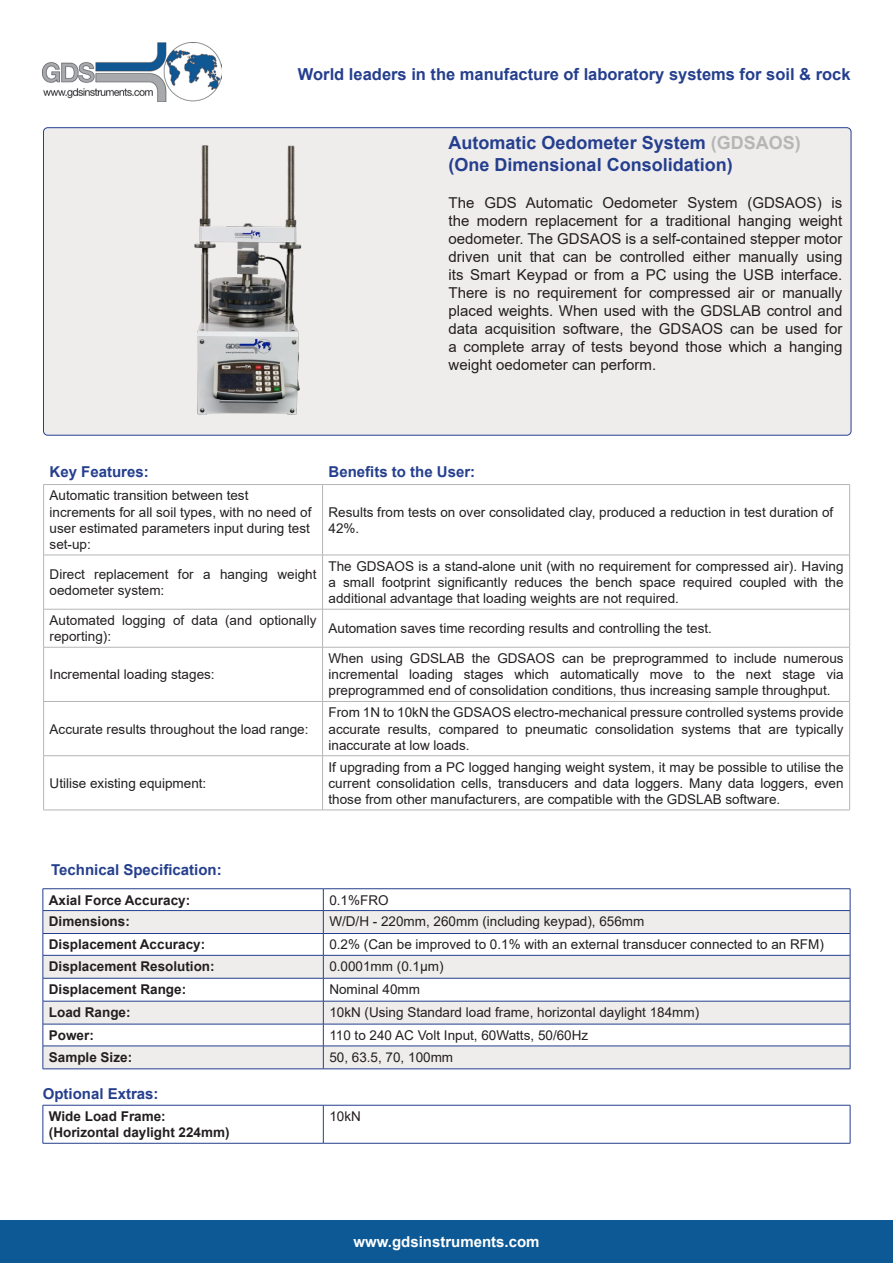
<style>
.page{position:relative;width:893px;height:1263px;background:#fff}
.page>*{position:absolute;margin:0;border:0;box-sizing:border-box;transform-origin:0 0}
.t1{font:700 18px "Arial";color:#253f8e}
.t2{font:700 16.5px "Arial";color:#253f8e}
.t3{font:15px/18px "Arial";color:#231f20;text-align:justify}
.t4{font:700 15px "Arial";color:#253f8e}
.t5{font:700 15px "Arial";color:#fff}
.t6{font:13.5px/16.2px "Arial";color:#231f20}
.t7{font:700 13.5px "Arial";color:#231f20}
.s1{color:#b6b6b6}
</style>
<div class="page">
<div style="left:43px;top:128px;width:808px;height:307px;background:#efedec;border-radius:4px"></div>
<hr style="left:43px;top:484px;width:280px;height:1px;background:#b6b6b6">
<hr style="left:43px;top:485px;width:1px;height:70px;background:#b6b6b6">
<hr style="left:323px;top:484px;width:527px;height:1px;background:#b6b6b6">
<hr style="left:322px;top:485px;width:1px;height:70px;background:#b6b6b6">
<hr style="left:849px;top:485px;width:1px;height:70px;background:#b6b6b6">
<hr style="left:43px;top:555px;width:280px;height:1px;background:#b6b6b6">
<hr style="left:43px;top:555px;width:1px;height:54px;background:#b6b6b6">
<hr style="left:323px;top:555px;width:527px;height:1px;background:#b6b6b6">
<hr style="left:322px;top:555px;width:1px;height:54px;background:#b6b6b6">
<hr style="left:849px;top:555px;width:1px;height:54px;background:#b6b6b6">
<hr style="left:43px;top:609px;width:280px;height:1px;background:#b6b6b6">
<hr style="left:43px;top:609px;width:1px;height:38px;background:#b6b6b6">
<hr style="left:323px;top:609px;width:527px;height:1px;background:#b6b6b6">
<hr style="left:322px;top:609px;width:1px;height:38px;background:#b6b6b6">
<hr style="left:849px;top:609px;width:1px;height:38px;background:#b6b6b6">
<hr style="left:43px;top:647px;width:280px;height:1px;background:#b6b6b6">
<hr style="left:43px;top:647px;width:1px;height:54px;background:#b6b6b6">
<hr style="left:323px;top:647px;width:527px;height:1px;background:#b6b6b6">
<hr style="left:322px;top:647px;width:1px;height:54px;background:#b6b6b6">
<hr style="left:849px;top:647px;width:1px;height:54px;background:#b6b6b6">
<hr style="left:43px;top:701px;width:280px;height:1px;background:#b6b6b6">
<hr style="left:43px;top:702px;width:1px;height:53px;background:#b6b6b6">
<hr style="left:323px;top:701px;width:527px;height:1px;background:#b6b6b6">
<hr style="left:322px;top:702px;width:1px;height:53px;background:#b6b6b6">
<hr style="left:849px;top:702px;width:1px;height:53px;background:#b6b6b6">
<hr style="left:43px;top:755px;width:280px;height:1px;background:#b6b6b6">
<hr style="left:43px;top:756px;width:1px;height:54px;background:#b6b6b6">
<hr style="left:323px;top:755px;width:527px;height:1px;background:#b6b6b6">
<hr style="left:322px;top:756px;width:1px;height:54px;background:#b6b6b6">
<hr style="left:849px;top:756px;width:1px;height:54px;background:#b6b6b6">
<hr style="left:43px;top:810px;width:280px;height:1px;background:#b6b6b6">
<hr style="left:323px;top:810px;width:527px;height:1px;background:#b6b6b6">
<hr style="left:43px;top:888px;width:280px;height:1px;background:#253f8e">
<hr style="left:323px;top:888px;width:527px;height:1px;background:#253f8e">
<svg style="left:43px;top:889px;width:808px;height:180px"></svg>
<hr style="left:43px;top:1068px;width:280px;height:1px;background:#253f8e">
<hr style="left:323px;top:1068px;width:527px;height:1px;background:#253f8e">
<hr style="left:43px;top:1105px;width:280px;height:1px;background:#253f8e">
<hr style="left:43px;top:1105px;width:1px;height:38px;background:#253f8e">
<hr style="left:323px;top:1105px;width:527px;height:1px;background:#253f8e">
<hr style="left:323px;top:1105px;width:1px;height:38px;background:#253f8e">
<hr style="left:850px;top:1105px;width:1px;height:38px;background:#253f8e">
<hr style="left:43px;top:1143px;width:280px;height:1px;background:#253f8e">
<hr style="left:323px;top:1143px;width:527px;height:1px;background:#253f8e">
<img style="left:43px;top:43px;width:178px;height:58px">
<div style="left:0;top:1220px;width:893px;height:43px;background:#0d5995"></div>
<img style="left:194px;top:145px;width:108px;height:270px">
<p class="t2" style="left:298px;top:62px;width:554px">World leaders in the manufacture of laboratory systems for soil &amp; rock</p>
<p class="t1" style="left:449px;top:130px;width:354px">Automatic Oedometer System <span class="s1">(GDSAOS)</span></p>
<p class="t1" style="left:449px;top:152px;width:286px">(One Dimensional Consolidation)</p>
<p class="t3" style="left:449px;top:194px;width:395px">The GDS Automatic Oedometer System (GDSAOS) is the modern replacement for a traditional hanging weight oedometer. The GDSAOS is a self-contained stepper motor driven unit that can be controlled either manually using its Smart Keypad or from a PC using the USB interface.<br>There is no requirement for compressed air or manually placed weights. When used with the GDSLAB control and data acquisition software, the GDSAOS can be used for a complete array of tests beyond those which a hanging weight oedometer can perform.</p>
<p class="t4" style="left:50px;top:462px;width:101px">Key Features:</p>
<p class="t4" style="left:329px;top:462px;width:148px">Benefits to the User:</p>
<p class="t6" style="left:50px;top:487px;width:263px">Automatic transition between test increments for all soil types, with no need of user estimated parameters input during test set-up:</p>
<p class="t6" style="left:329px;top:504px;width:506px">Results from tests on over consolidated clay, produced a reduction in test duration of<br>42%.</p>
<p class="t6" style="left:50px;top:566px;width:268px">Direct replacement for a hanging weight oedometer system:</p>
<p class="t6" style="left:329px;top:558px;width:517px;text-align:justify">The GDSAOS is a stand-alone unit (with no requirement for compressed air). Having a small footprint significantly reduces the bench space required coupled with the additional advantage that loading weights are not required.</p>
<p class="t6" style="left:50px;top:612px;width:268px">Automated logging of data (and optionally reporting):</p>
<p class="t6" style="left:329px;top:620px;width:385px">Automation saves time recording results and controlling the test.</p>
<p class="t6" style="left:50px;top:666px;width:167px">Incremental loading stages:</p>
<p class="t6" style="left:329px;top:650px;width:517px;text-align:justify">When using GDSLAB the GDSAOS can be preprogrammed to include numerous incremental loading stages which automatically move to the next stage via preprogrammed end of consolidation conditions, thus increasing sample throughput.</p>
<p class="t6" style="left:50px;top:720px;width:260px">Accurate results throughout the load range:</p>
<p class="t6" style="left:50px;top:775px;width:158px">Utilise existing equipment:</p>
<p class="t6" style="left:329px;top:704px;width:517px;text-align:justify">From 1N to 10kN the GDSAOS electro-mechanical pressure controlled systems provide accurate results, compared to pneumatic consolidation systems that are typically inaccurate at low loads.</p>
<p class="t6" style="left:329px;top:759px;width:517px;text-align:justify">If upgrading from a PC logged hanging weight system, it may be possible to utilise the current consolidation cells, transducers and data loggers. Many data loggers, even those from other manufacturers, are compatible with the GDSLAB software.</p>
<p class="t4" style="left:51px;top:859px;width:172px">Technical Specification:</p>
<p class="t7" style="left:49px;top:890px;width:143px">Axial Force Accuracy:</p>
<p class="t6" style="left:329px;top:892px;width:61px">0.1%FRO</p>
<p class="t7" style="left:49px;top:912px;width:83px">Dimensions:</p>
<p class="t6" style="left:329px;top:913px;width:317px">W/D/H - 220mm, 260mm (including keypad), 656mm</p>
<p class="t7" style="left:49px;top:935px;width:158px">Displacement Accuracy:</p>
<p class="t6" style="left:329px;top:936px;width:496px">0.2% (Can be improved to 0.1% with an external transducer connected to an RFM)</p>
<p class="t7" style="left:49px;top:957px;width:167px">Displacement Resolution:</p>
<p class="t6" style="left:329px;top:958px;width:116px">0.0001mm (0.1µm)</p>
<p class="t7" style="left:49px;top:980px;width:139px">Displacement Range:</p>
<p class="t6" style="left:329px;top:981px;width:92px">Nominal 40mm</p>
<p class="t7" style="left:49px;top:1003px;width:83px">Load Range:</p>
<p class="t6" style="left:329px;top:1004px;width:371px">10kN (Using Standard load frame, horizontal daylight 184mm)</p>
<p class="t7" style="left:49px;top:1026px;width:47px">Power:</p>
<p class="t6" style="left:329px;top:1027px;width:260px">110 to 240 AC Volt Input, 60Watts, 50/60Hz</p>
<p class="t7" style="left:49px;top:1047px;width:85px">Sample Size:</p>
<p class="t6" style="left:329px;top:1049px;width:125px">50, 63.5, 70, 100mm</p>
<p class="t4" style="left:43px;top:1083px;width:117px">Optional Extras:</p>
<p class="t7" style="left:49px;top:1107px;width:118px">Wide Load Frame:</p>
<p class="t7" style="left:49px;top:1123px;width:182px">(Horizontal daylight 224mm)</p>
<p class="t6" style="left:329px;top:1108px;width:33px">10kN</p>
<p class="t5" style="left:353px;top:1231px;width:188px">www.gdsinstruments.com</p>
</div>
